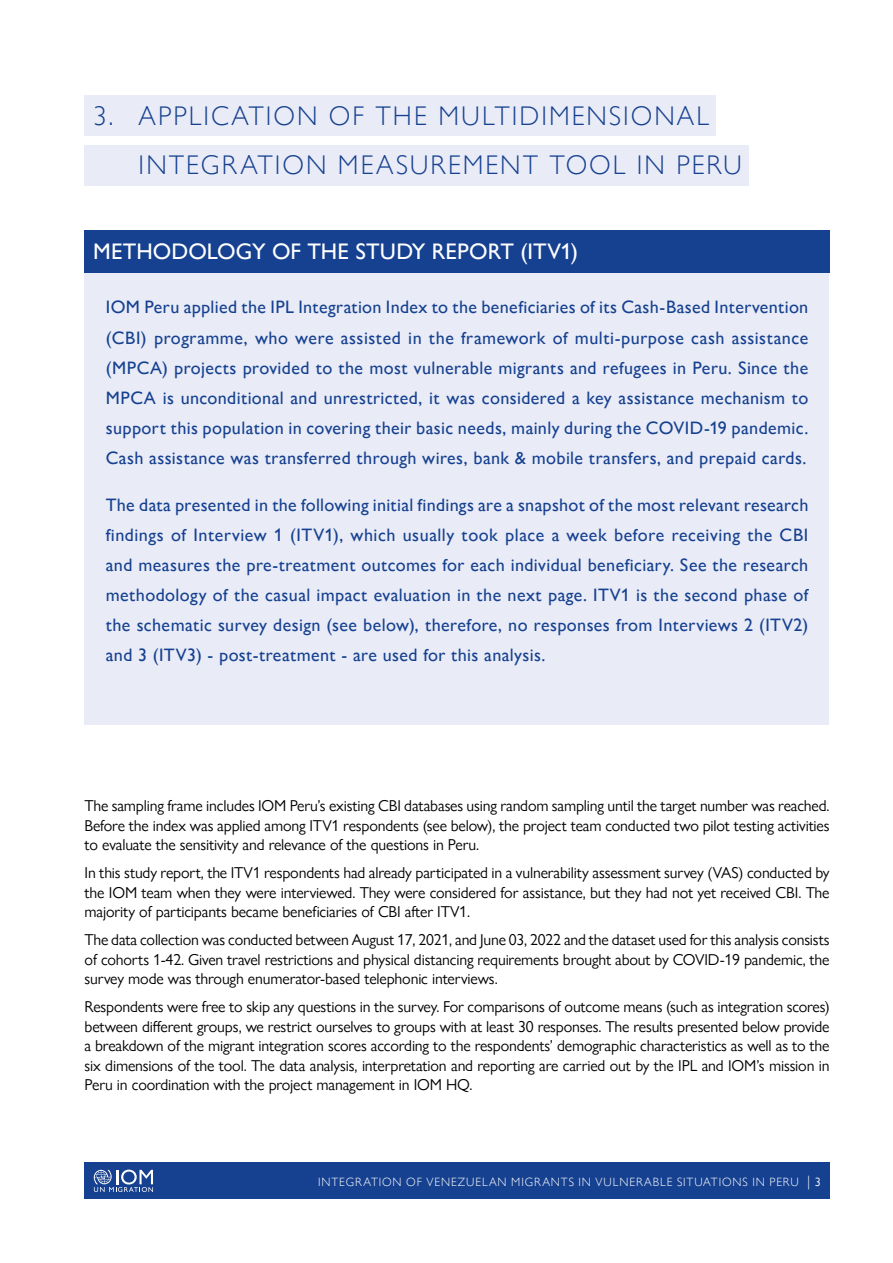
<style>
.page{position:relative;width:893px;height:1263px;background:#fff}
.page>*{position:absolute;margin:0;border:0;box-sizing:border-box;transform-origin:0 0}
.t1{font:300 27px/49.3px "Gill Sans Nova";letter-spacing:.07em;color:#164190}
.t2{font:500 22.5px "Gill Sans Nova";color:#fff}
.t3{font:500 18px/30px "Gill Sans Nova";letter-spacing:.02em;color:#164190;text-align:justify}
.t4{font:15.75px/19.5px "Gill Sans Nova";letter-spacing:-.01em;color:#000;text-align:justify}
.t5{font:300 12px "Gill Sans Nova";letter-spacing:.075em;color:#fff}
.s1{font-size:15px}
.s2{font-weight:400}
</style>
<div class="page">
<div style="left:84px;top:1162px;width:745px;height:37px;background:#164190"></div>
<svg style="left:94px;top:1169px;width:59px;height:23px"></svg>
<div style="left:85px;top:239px;width:744px;height:486px;background:#e9ebf6"></div>
<div style="left:85px;top:230px;width:745px;height:43px;background:#164190"></div>
<div style="left:85px;top:95px;width:631px;height:41px;background:#e9ebf6"></div>
<div style="left:85px;top:145px;width:664px;height:41px;background:#e9ebf6"></div>
<h1 class="t1" style="left:139px;top:91px;width:605px;text-indent:-45px">3. APPLICATION OF THE MULTIDIMENSIONAL<br>INTEGRATION MEASUREMENT TOOL IN PERU</h1>
<h2 class="t2" style="left:93px;top:238px;width:487px">METHODOLOGY OF THE STUDY REPORT (ITV1)</h2>
<p class="t3" style="left:106px;top:292px;width:704px">IOM Peru applied the IPL Integration Index to the beneficiaries of its Cash-Based Intervention (CBI) programme, who were assisted in the framework of multi-purpose cash assistance (MPCA) projects provided to the most vulnerable migrants and refugees in Peru. Since the MPCA is unconditional and unrestricted, it was considered a key assistance mechanism to support this population in covering their basic needs, mainly during the COVID-19 pandemic.<br>Cash assistance was transferred through wires, bank &amp; mobile transfers, and prepaid cards.</p>
<p class="t3" style="left:106px;top:489px;width:704px">The data presented in the following initial findings are a snapshot of the most relevant research findings of Interview 1 (ITV1), which usually took place a week before receiving the CBI and measures the pre-treatment outcomes for each individual beneficiary. See the research methodology of the casual impact evaluation in the next page. ITV1 is the second phase of the schematic survey design (see below), therefore, no responses from Interviews 2 (ITV2) and 3 (ITV3) - post-treatment - are used for this analysis.</p>
<p class="t4" style="left:85px;top:796px;width:746px">The sampling frame includes IOM Peru’s existing CBI databases using random sampling until the target number was reached.<br>Before the index was applied among ITV1 respondents (see below), the project team conducted two pilot testing activities to evaluate the sensitivity and relevance of the questions in Peru.</p>
<p class="t4" style="left:85px;top:863px;width:746px">In this study report, the ITV1 respondents had already participated in a vulnerability assessment survey (VAS) conducted by the IOM team when they were interviewed. They were considered for assistance, but they had not yet received CBI. The majority of participants became beneficiaries of CBI after ITV1.</p>
<p class="t4" style="left:85px;top:930px;width:746px">The data collection was conducted between August 17, 2021, and June 03, 2022 and the dataset used for this analysis consists of cohorts 1-42. Given travel restrictions and physical distancing requirements brought about by COVID-19 pandemic, the survey mode was through enumerator-based telephonic interviews.</p>
<p class="t4" style="left:85px;top:997px;width:746px">Respondents were free to skip any questions in the survey. For comparisons of outcome means (such as integration scores) between different groups, we restrict ourselves to groups with at least 30 responses. The results presented below provide a breakdown of the migrant integration scores according to the respondents’ demographic characteristics as well as to the six dimensions of the tool. The data analysis, interpretation and reporting are carried out by the IPL and IOM’s mission in Peru in coordination with the project management in IOM HQ.</p>
<p class="t5" style="left:318px;top:1175px;width:504px">INTEGRATION OF VENEZUELAN MIGRANTS IN VULNERABLE SITUATIONS IN PERU <span class="s1">|</span> <span class="s2">3</span></p>
</div>
